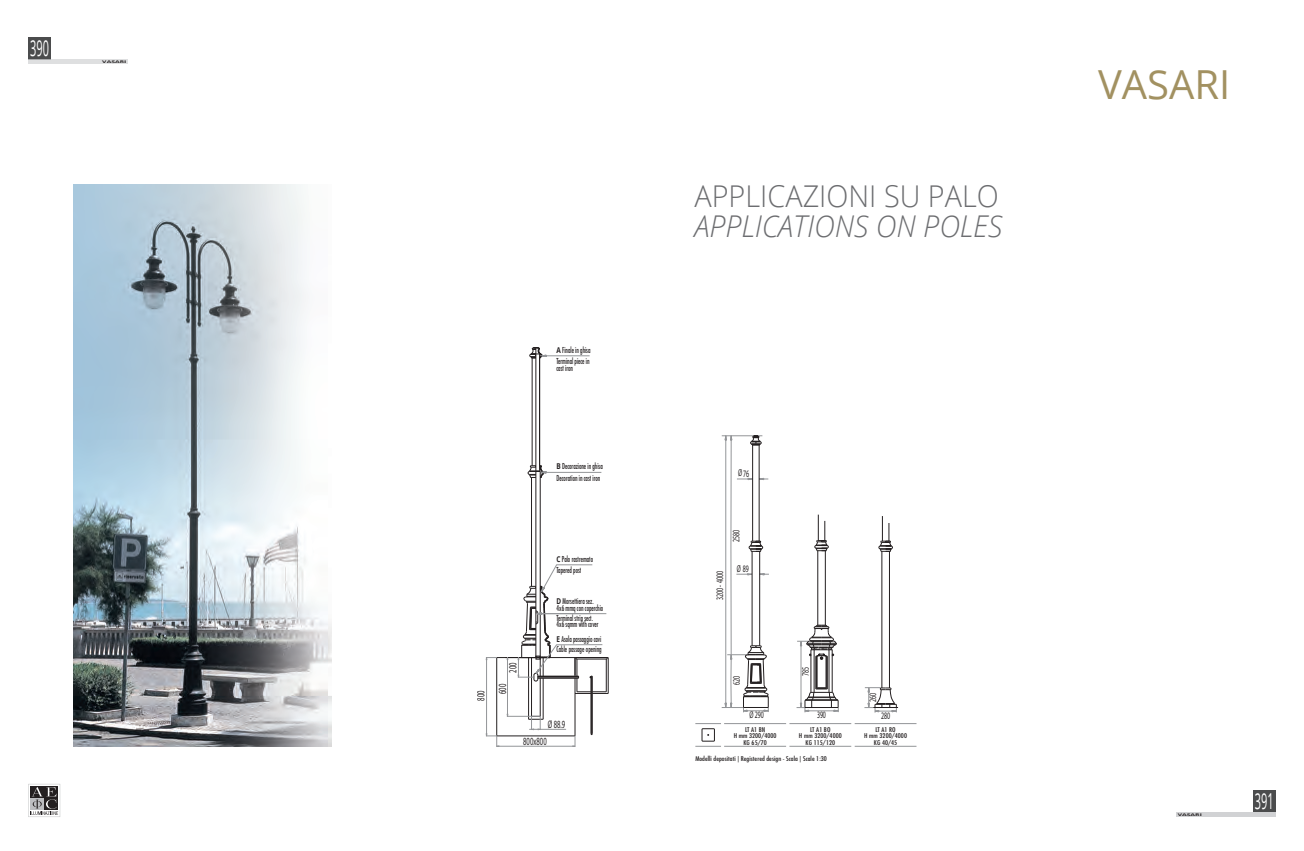
<style>
.page{position:relative;width:1304px;height:851px;background:#fff}
.page>*{position:absolute;margin:0;border:0;box-sizing:border-box;transform-origin:0 0}
.t1{font:40px "Open Sans";color:#a29161}
.t2{font:italic 300 30px "Open Sans";color:#6c6d70;scale:.96 1}
.t3{font:300 30px "Open Sans";color:#6c6d70;scale:.96 1}
.t4{font:22px "Open Sans";letter-spacing:.01em;color:#fff;scale:.5 1}
.t5{font:11px "Myriad";color:#231f20;scale:.6 1}
.t6{font:9.9px "Myriad";color:#231f20;scale:.6 1}
.TESTO_PRINCIPALE{font:condensed 8px "Futura Std";color:#231f20;scale:.8 1}
.TESTO_PRINCIPALE-2{font:condensed 6.4px/6.5px "Futura Std";letter-spacing:.01em;color:#231f20;text-align:center;scale:1.14 1}
.TESTO_PRINCIPALE-3{font:700 3.6px "Open Sans";color:#231f20;scale:1.88 1}
.s1{font-family:"Open Sans";font-weight:700;font-stretch:normal}
</style>
<div class="page">
<div style="left:1253px;top:789px;width:23px;height:23px;background:#4b4c4d"></div>
<div style="left:28px;top:37px;width:23px;height:23px;background:#4b4c4d"></div>
<hr style="left:1176px;top:812px;width:100px;height:4px;background:#d1d2d4">
<hr style="left:28px;top:60px;width:100px;height:4px;background:#dedfe0">
<svg style="left:28px;top:784px;width:32px;height:32px"></svg>
<img style="left:74px;top:184px;width:258px;height:562px">
<hr style="left:608px;top:657px;width:1px;height:36px;background:#231f20">
<hr style="left:591px;top:676px;width:1px;height:58px;background:#231f20">
<hr style="left:592px;top:676px;width:1px;height:57px;background:#231f20">
<hr style="left:497px;top:657px;width:78px;height:1px;background:#231f20">
<hr style="left:497px;top:735px;width:78px;height:1px;background:#231f20">
<hr style="left:497px;top:657px;width:1px;height:78px;background:#231f20">
<hr style="left:531px;top:657px;width:1px;height:59px;background:#231f20">
<hr style="left:575px;top:678px;width:1px;height:57px;background:#231f20">
<hr style="left:540px;top:678px;width:1px;height:38px;background:#231f20">
<hr style="left:528px;top:657px;width:1px;height:62px;background:#231f20">
<hr style="left:543px;top:678px;width:1px;height:41px;background:#231f20">
<hr style="left:531px;top:477px;width:1px;height:109px;background:#231f20">
<hr style="left:532px;top:358px;width:1px;height:107px;background:#231f20">
<hr style="left:536px;top:347px;width:1px;height:310px;background:#231f20">
<hr style="left:540px;top:477px;width:1px;height:109px;background:#231f20">
<hr style="left:539px;top:358px;width:1px;height:107px;background:#231f20">
<hr style="left:507px;top:659px;width:1px;height:55px;background:#939598">
<hr style="left:507px;top:716px;width:33px;height:1px;background:#939598">
<hr style="left:486px;top:659px;width:1px;height:74px;background:#939598">
<svg style="left:486px;top:657px;width:11px;height:3px"></svg>
<hr style="left:499px;top:746px;width:74px;height:1px;background:#939598">
<svg style="left:486px;top:733px;width:13px;height:13px"></svg>
<svg style="left:572px;top:735px;width:4px;height:11px"></svg>
<svg style="left:529px;top:716px;width:37px;height:14px"></svg>
<svg style="left:529px;top:347px;width:61px;height:11px"></svg>
<svg style="left:528px;top:465px;width:74px;height:13px"></svg>
<svg style="left:518px;top:564px;width:90px;height:130px"></svg>
<svg style="left:722px;top:435px;width:47px;height:277px"></svg>
<hr style="left:801px;top:645px;width:1px;height:58px;background:#939598">
<hr style="left:825px;top:550px;width:1px;height:75px;background:#231f20">
<hr style="left:818px;top:550px;width:1px;height:75px;background:#231f20">
<hr style="left:826px;top:656px;width:1px;height:31px;background:#231f20">
<hr style="left:817px;top:656px;width:1px;height:31px;background:#231f20">
<hr style="left:827px;top:656px;width:1px;height:33px;background:#231f20">
<hr style="left:816px;top:656px;width:1px;height:33px;background:#231f20">
<hr style="left:829px;top:649px;width:1px;height:43px;background:#231f20">
<hr style="left:814px;top:649px;width:1px;height:43px;background:#231f20">
<svg style="left:797px;top:624px;width:40px;height:35px"></svg>
<hr style="left:832px;top:649px;width:1px;height:43px;background:#231f20">
<hr style="left:811px;top:649px;width:1px;height:43px;background:#231f20">
<svg style="left:797px;top:687px;width:42px;height:25px"></svg>
<svg style="left:815px;top:514px;width:14px;height:37px"></svg>
<hr style="left:889px;top:551px;width:1px;height:136px;background:#231f20">
<hr style="left:882px;top:551px;width:1px;height:136px;background:#231f20">
<svg style="left:879px;top:516px;width:14px;height:36px"></svg>
<svg style="left:864px;top:687px;width:34px;height:25px"></svg>
<svg style="left:695px;top:723px;width:26px;height:1px"></svg>
<hr style="left:724px;top:723px;width:62px;height:1px;background:#939598">
<hr style="left:789px;top:723px;width:62px;height:1px;background:#939598">
<hr style="left:854px;top:723px;width:63px;height:1px;background:#939598">
<hr style="left:724px;top:746px;width:62px;height:1px;background:#939598">
<hr style="left:789px;top:746px;width:62px;height:1px;background:#939598">
<hr style="left:854px;top:746px;width:63px;height:1px;background:#939598">
<hr style="left:721px;top:708px;width:3px;height:15px;background:#fff">
<svg style="left:695px;top:746px;width:26px;height:1px"></svg>
<div style="left:702px;top:728px;width:13px;height:13px;border:1px solid #231f20"></div>
<h3 class="t4" style="left:30px;top:33px;width:40px">390</h3>
<p class="TESTO_PRINCIPALE-3" style="left:102px;top:59px;width:14px">VASARI</p>
<p class="TESTO_PRINCIPALE" style="left:557px;top:345px;width:44px"><span class="s1">A</span> Finale in ghisa</p>
<p class="TESTO_PRINCIPALE" style="left:557px;top:356px;width:43px">Terminal piece in</p>
<p class="TESTO_PRINCIPALE" style="left:557px;top:363px;width:22px">cast iron</p>
<p class="TESTO_PRINCIPALE" style="left:557px;top:461px;width:59px"><span class="s1">B</span> Decorazione in ghisa</p>
<p class="TESTO_PRINCIPALE" style="left:557px;top:473px;width:56px">Decoration in cast iron</p>
<h3 class="t5" style="left:475px;top:700px;width:18px;rotate:-90deg">800</h3>
<h3 class="t5" style="left:507px;top:672px;width:18px;rotate:-90deg">200</h3>
<h3 class="t5" style="left:497px;top:693px;width:18px;rotate:-90deg">600</h3>
<p class="TESTO_PRINCIPALE" style="left:557px;top:554px;width:47px"><span class="s1">C</span> Palo rastremato</p>
<p class="TESTO_PRINCIPALE" style="left:557px;top:565px;width:32px">Tapered post</p>
<p class="TESTO_PRINCIPALE" style="left:557px;top:596px;width:48px"><span class="s1">D</span> Morsettiera sez.</p>
<p class="TESTO_PRINCIPALE" style="left:557px;top:603px;width:60px">4x6 mmq con coperchio</p>
<p class="TESTO_PRINCIPALE" style="left:557px;top:613px;width:47px">Terminal strip sect.</p>
<p class="TESTO_PRINCIPALE" style="left:557px;top:619px;width:54px">4x6 sqmm with cover</p>
<p class="TESTO_PRINCIPALE" style="left:557px;top:634px;width:58px"><span class="s1">E</span> Asola passaggio cavi</p>
<p class="TESTO_PRINCIPALE" style="left:557px;top:644px;width:58px">Cable passage opening</p>
<h3 class="t5" style="left:548px;top:718px;width:31px">Ø 88.9</h3>
<h3 class="t5" style="left:523px;top:735px;width:41px">800x800</h3>
<p class="t3" style="left:694px;top:176px;width:319px">APPLICAZIONI SU PALO</p>
<p class="t2" style="left:694px;top:206px;width:322px">APPLICATIONS ON POLES</p>
<p class="t6" style="left:738px;top:468px;width:20px">Ø76</p>
<p class="t6" style="left:715px;top:600px;width:49px;rotate:-90deg">3200 - 4000</p>
<p class="t6" style="left:731px;top:542px;width:22px;rotate:-90deg">2580</p>
<p class="t6" style="left:737px;top:563px;width:22px">Ø 89</p>
<p class="t6" style="left:732px;top:684px;width:17px;rotate:-90deg">620</p>
<p class="t6" style="left:749px;top:710px;width:25px">Ø 290</p>
<p class="t6" style="left:800px;top:675px;width:17px;rotate:-90deg">785</p>
<p class="t6" style="left:817px;top:710px;width:16px">390</p>
<p class="t6" style="left:868px;top:702px;width:17px;rotate:-90deg">260</p>
<p class="t6" style="left:881px;top:710px;width:16px">280</p>
<p class="TESTO_PRINCIPALE-2" style="left:734px;top:726px;width:39px">LT A1 BN<br>H mm 3200/4000<br>KG 65/70</p>
<p class="TESTO_PRINCIPALE-2" style="left:799px;top:726px;width:39px">LT A1 BO<br>H mm 3200/4000<br>KG 115/120</p>
<p class="TESTO_PRINCIPALE-2" style="left:864px;top:726px;width:39px">LT A1 RO<br>H mm 3200/4000<br>KG 40/45</p>
<p class="TESTO_PRINCIPALE-2" style="left:695px;top:755px;width:117px">Modelli depositati | Registered design - Scala | Scale 1:30</p>
<p class="t1" style="left:1098px;top:57px;width:134px">VASARI</p>
<p class="TESTO_PRINCIPALE-3" style="left:1178px;top:812px;width:14px">VASARI</p>
<h3 class="t4" style="left:1255px;top:785px;width:40px">391</h3>
</div>
